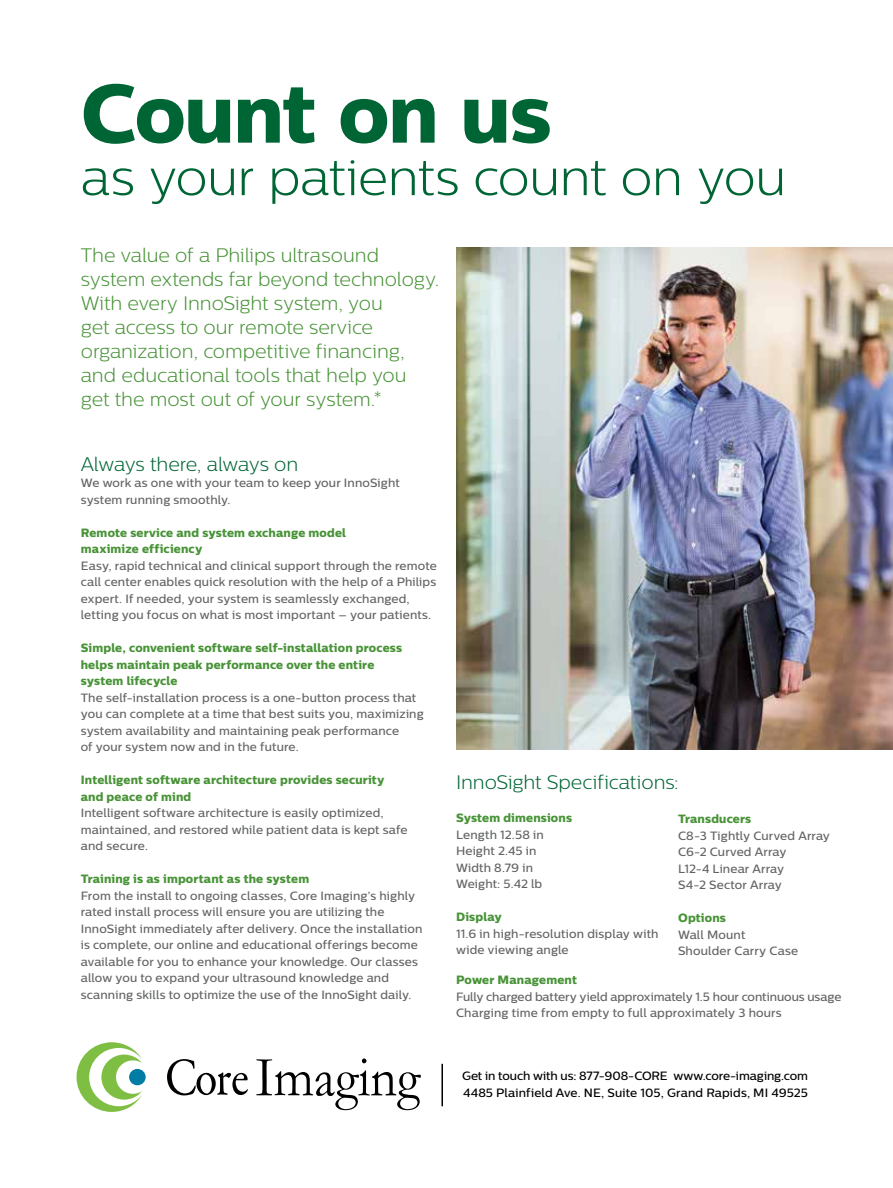
<style>
.page{position:relative;width:893px;height:1188px;background:#fff}
.page>*{position:absolute;margin:0;border:0;box-sizing:border-box;transform-origin:0 0}
.t1{font:82.5px "Centrale Sans X Bold";letter-spacing:-.015em;color:#006535}
.t2{font:300 51px "Centrale Sans";letter-spacing:-.01em;color:#006535}
.t3{font:300 19.5px/24px "Centrale Sans";letter-spacing:-.005em;color:#489337}
.t4{font:300 19.5px "Centrale Sans";letter-spacing:-.005em;color:#006535}
.t5{font:500 12px/16.5px "Centrale Sans";letter-spacing:.01em;color:#636466}
.t6{font:12px/16.5px "Centrale Sans X Bold";letter-spacing:.01em;color:#489337}
.t7{font:500 12px/16.5px "Centrale Sans";color:#000}
</style>
<div class="page">
<img style="left:456px;top:248px;width:437px;height:501px">
<svg style="left:77px;top:1042px;width:65px;height:70px"></svg>
<div style="left:129px;top:1069px;width:17px;height:16px;background:#007ca5;border-radius:50%"></div>
<svg style="left:167px;top:1059px;width:81px;height:36px"></svg>
<svg style="left:256px;top:1059px;width:165px;height:51px"></svg>
<hr style="left:441px;top:1064px;width:2px;height:42px;background:#000">
<h1 class="t1" style="left:81px;top:62px;width:472px">Count on us</h1>
<h2 class="t2" style="left:81px;top:148px;width:707px">as your patients count on you</h2>
<p class="t3" style="left:81px;top:243px;width:360px">The value of a Philips ultrasound system extends far beyond technology.<br>With every InnoSight system, you<br>get access to our remote service organization, competitive financing, and educational tools that help you get the most out of your system.*</p>
<h3 class="t4" style="left:81px;top:453px;width:219px">Always there, always on</h3>
<p class="t5" style="left:81px;top:474px;width:321px">We work as one with your team to keep your InnoSight system running smoothly.</p>
<p class="t6" style="left:81px;top:524px;width:267px">Remote service and system exchange model maximize efficiency</p>
<p class="t5" style="left:81px;top:557px;width:358px">Easy, rapid technical and clinical support through the remote call center enables quick resolution with the help of a Philips expert. If needed, your system is seamlessly exchanged, letting you focus on what is most important – your patients.</p>
<p class="t6" style="left:81px;top:639px;width:323px">Simple, convenient software self-installation process helps maintain peak performance over the entire system lifecycle</p>
<p class="t5" style="left:81px;top:689px;width:344px">The self-installation process is a one-button process that you can complete at a time that best suits you, maximizing system availability and maintaining peak performance<br>of your system now and in the future.</p>
<p class="t6" style="left:81px;top:771px;width:305px">Intelligent software architecture provides security and peace of mind</p>
<p class="t5" style="left:81px;top:804px;width:328px">Intelligent software architecture is easily optimized, maintained, and restored while patient data is kept safe and secure.</p>
<p class="t6" style="left:81px;top:870px;width:230px">Training is as important as the system</p>
<p class="t5" style="left:81px;top:887px;width:343px">From the install to ongoing classes, Core Imaging’s highly rated install process will ensure you are utilizing the InnoSight immediately after delivery. Once the installation is complete, our online and educational offerings become available for you to enhance your knowledge. Our classes allow you to expand your ultrasound knowledge and scanning skills to optimize the use of the InnoSight daily.</p>
<h3 class="t4" style="left:456px;top:771px;width:224px">InnoSight Specifications:</h3>
<p class="t6" style="left:456px;top:810px;width:117px">System dimensions</p>
<p class="t5" style="left:456px;top:826px;width:89px">Length 12.58 in<br>Height 2.45 in<br>Width 8.79 in<br>Weight: 5.42 lb</p>
<p class="t6" style="left:456px;top:909px;width:47px">Display</p>
<p class="t5" style="left:456px;top:925px;width:204px">11.6 in high-resolution display with wide viewing angle</p>
<p class="t6" style="left:456px;top:972px;width:122px">Power Management</p>
<p class="t5" style="left:456px;top:988px;width:387px">Fully charged battery yield approximately 1.5 hour continuous usage<br>Charging time from empty to full approximately 3 hours</p>
<p class="t6" style="left:678px;top:811px;width:75px">Transducers</p>
<p class="t5" style="left:678px;top:827px;width:153px">C8-3 Tightly Curved Array<br>C6-2 Curved Array<br>L12-4 Linear Array<br>S4-2 Sector Array</p>
<p class="t6" style="left:678px;top:910px;width:49px">Options</p>
<p class="t5" style="left:678px;top:926px;width:122px">Wall Mount<br>Shoulder Carry Case</p>
<p class="t7" style="left:462px;top:1068px;width:347px">Get in touch with us: 877-908-CORE www.core-imaging.com<br>4485 Plainfield Ave. NE, Suite 105, Grand Rapids, MI 49525</p>
</div>
